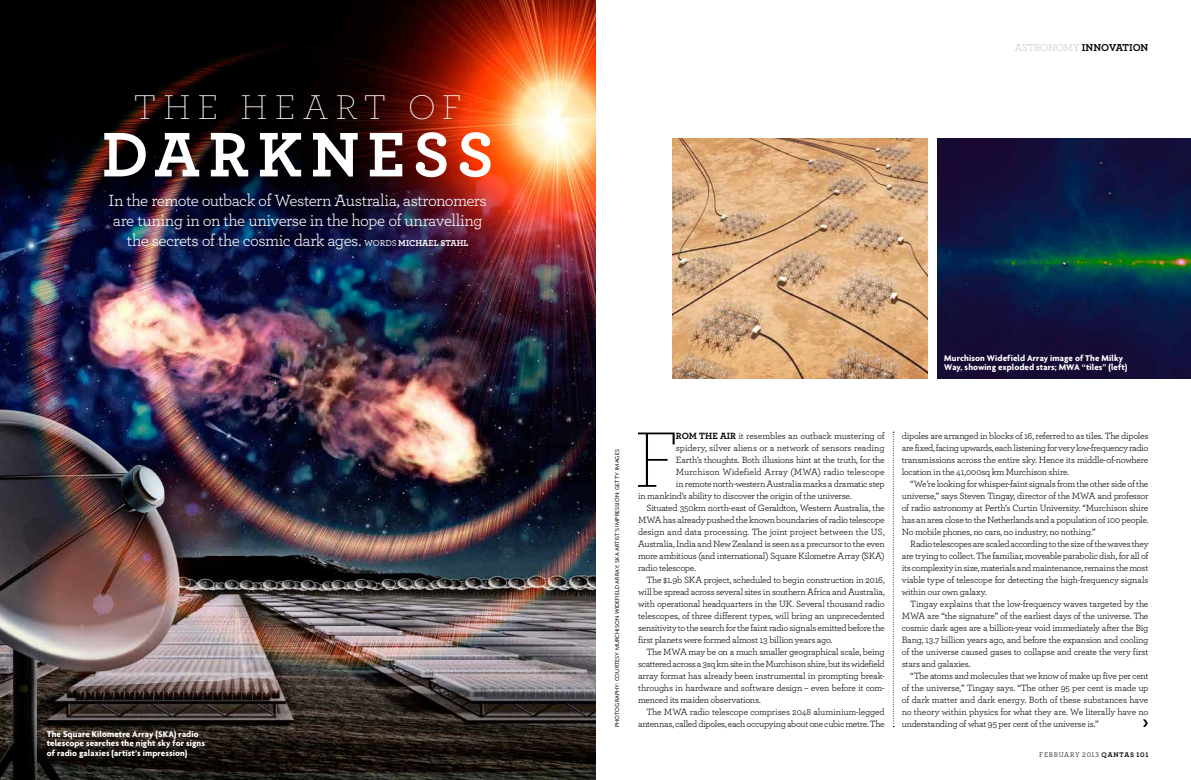
<style>
.page{position:relative;width:1191px;height:780px;background:#fff}
.page>*{position:absolute;margin:0;border:0;box-sizing:border-box;transform-origin:0 0}
.t1{font:200 82.4px "Archer";color:#000}
.t2{font:700 66px "Archer";letter-spacing:.12em;color:#fff}
.t3{font:200 36px "Archer";letter-spacing:.205em;color:#fff}
.t4{font:17px/20px "Archer";letter-spacing:-.03em;color:#fff;text-align:center}
.t5{font:700 10.5px "Archer";letter-spacing:-.015em;color:#000}
.t6{font:9.5px/12px "Archer";letter-spacing:-.025em;color:#000;text-align:justify}
.t7{font:9.5px "Archer";letter-spacing:-.005em;color:#000}
.t8{font:9.5px "Archer";color:#000}
.t9{font:700 9px/9px "Agenda";letter-spacing:.01em;color:#fff}
.t10{font:7px "Archer";letter-spacing:.09em;color:#000}
.t11{font:6.2px "Agenda";letter-spacing:.025em;color:#000}
.s1{font-weight:500;font-size:9px}
.s2{font-weight:700;font-size:9px}
.s3{font-weight:300;color:#b3b3b2}
.s4{font-weight:700}
</style>
<div class="page">
<img style="left:0;top:0;width:595px;height:780px">
<img style="left:672px;top:139px;width:255px;height:240px">
<img style="left:937px;top:139px;width:254px;height:240px">
<svg style="left:893px;top:432px;width:1px;height:295px"></svg>
<h3 class="t3" style="left:134px;top:85px;width:326px">THE HEART OF</h3>
<h2 class="t2" style="left:102px;top:102px;width:350px">DARKNESS</h2>
<h3 class="t4" style="left:109px;top:190px;width:380px">In the remote outback of Western Australia, astronomers are tuning in on the universe in the hope of unravelling the secrets of the cosmic dark ages. <span class="s1">WORDS</span> <span class="s2">MICHAEL STAHL</span></h3>
<p class="t9" style="left:47px;top:729px;width:160px">The Square Kilometre Array (SKA) radio telescope searches the night sky for signs of radio galaxies (artist’s impression)</p>
<p class="t5" style="left:1014px;top:39px;width:135px"><span class="s3">ASTRONOMY</span> INNOVATION</p>
<p class="t9" style="left:944px;top:353px;width:185px">Murchison Widefield Array image of The Milky<br>Way, showing exploded stars; MWA “tiles” (left)</p>
<p class="t11" style="left:613px;top:727px;width:279px;rotate:-90deg">photography: courtesy murchison widefield array; ska artist’s impression: getty images</p>
<h1 class="t1" style="left:634px;top:408px;width:46px">F</h1>
<p class="t6" style="left:676px;top:429px;width:210px"><span class="s4">ROM THE AIR</span> it resembles an outback mustering of</p>
<p class="t7" style="left:676px;top:441px;width:210px">spidery, silver aliens or a network of sensors reading</p>
<p class="t6" style="left:676px;top:453px;width:210px">Earth’s thoughts. Both illusions hint at the truth, for the</p>
<p class="t8" style="left:676px;top:465px;width:210px">Murchison Widefield Array (MWA) radio telescope</p>
<p class="t6" style="left:676px;top:477px;width:210px">in remote north-western Australia marks a dramatic step</p>
<p class="t6" style="left:638px;top:489px;width:215px">in mankind’s ability to discover the origin of the universe.</p>
<p class="t6" style="left:646px;top:501px;width:240px">Situated 350km north-east of Geraldton, Western Australia, the</p>
<p class="t6" style="left:638px;top:513px;width:248px">MWA has already pushed the known boundaries of radio telescope</p>
<p class="t6" style="left:638px;top:525px;width:248px">design and data processing. The joint project between the US,</p>
<p class="t6" style="left:638px;top:537px;width:248px">Australia, India and New Zealand is seen as a precursor to the even</p>
<p class="t6" style="left:638px;top:549px;width:248px">more ambitious (and international) Square Kilometre Array (SKA)</p>
<p class="t6" style="left:638px;top:561px;width:59px">radio telescope.</p>
<p class="t6" style="left:646px;top:573px;width:240px">The $1.9b SKA project, scheduled to begin construction in 2016,</p>
<p class="t6" style="left:638px;top:585px;width:248px">will be spread across several sites in southern Africa and Australia,</p>
<p class="t6" style="left:638px;top:597px;width:248px">with operational headquarters in the UK. Several thousand radio</p>
<p class="t6" style="left:638px;top:609px;width:248px">telescopes, of three different types, will bring an unprecedented</p>
<p class="t6" style="left:638px;top:621px;width:248px">sensitivity to the search for the faint radio signals emitted before the</p>
<p class="t6" style="left:638px;top:633px;width:196px">first planets were formed almost 13 billion years ago.</p>
<p class="t6" style="left:646px;top:645px;width:240px">The MWA may be on a much smaller geographical scale, being</p>
<p class="t6" style="left:638px;top:657px;width:248px">scattered across a 3sq km site in the Murchison shire, but its widefield</p>
<p class="t6" style="left:638px;top:669px;width:248px">array format has already been instrumental in prompting break-</p>
<p class="t6" style="left:638px;top:681px;width:248px">throughs in hardware and software design – even before it com-</p>
<p class="t6" style="left:638px;top:693px;width:124px">menced its maiden observations.</p>
<p class="t6" style="left:646px;top:705px;width:240px">The MWA radio telescope comprises 2048 aluminium-legged</p>
<p class="t6" style="left:638px;top:717px;width:248px">antennas, called dipoles, each occupying about one cubic metre. The</p>
<p class="t6" style="left:901px;top:429px;width:248px">dipoles are arranged in blocks of 16, referred to as tiles. The dipoles are fixed, facing upwards, each listening for very low-frequency radio transmissions across the entire sky. Hence its middle-of-nowhere location in the 41,000sq km Murchison shire.</p>
<p class="t6" style="left:901px;top:477px;width:248px;text-indent:9px">“We’re looking for whisper-faint signals from the other side of the universe,” says Steven Tingay, director of the MWA and professor of radio astronomy at Perth’s Curtin University. “Murchison shire has an area close to the Netherlands and a population of 100 people.<br>No mobile phones, no cars, no industry, no nothing.”</p>
<p class="t6" style="left:901px;top:537px;width:248px;text-indent:9px">Radio telescopes are scaled according to the size of the waves they are trying to collect. The familiar, moveable parabolic dish, for all of its complexity in size, materials and maintenance, remains the most viable type of telescope for detecting the high-frequency signals within our own galaxy.</p>
<p class="t6" style="left:901px;top:597px;width:248px;text-indent:9px">Tingay explains that the low-frequency waves targeted by the MWA are “the signature” of the earliest days of the universe. The cosmic dark ages are a billion-year void immediately after the Big Bang, 13.7 billion years ago, and before the expansion and cooling of the universe caused gases to collapse and create the very first stars and galaxies.</p>
<p class="t6" style="left:901px;top:669px;width:248px;text-indent:9px">“The atoms and molecules that we know of make up five per cent of the universe,” Tingay says. “The other 95 per cent is made up of dark matter and dark energy. Both of these substances have no theory within physics for what they are. We literally have no understanding of what 95 per cent of the universe is.”</p>
<p class="t10" style="left:1039px;top:749px;width:111px">february 2013 <span class="s4">QANTAS 101</span></p>
</div>
